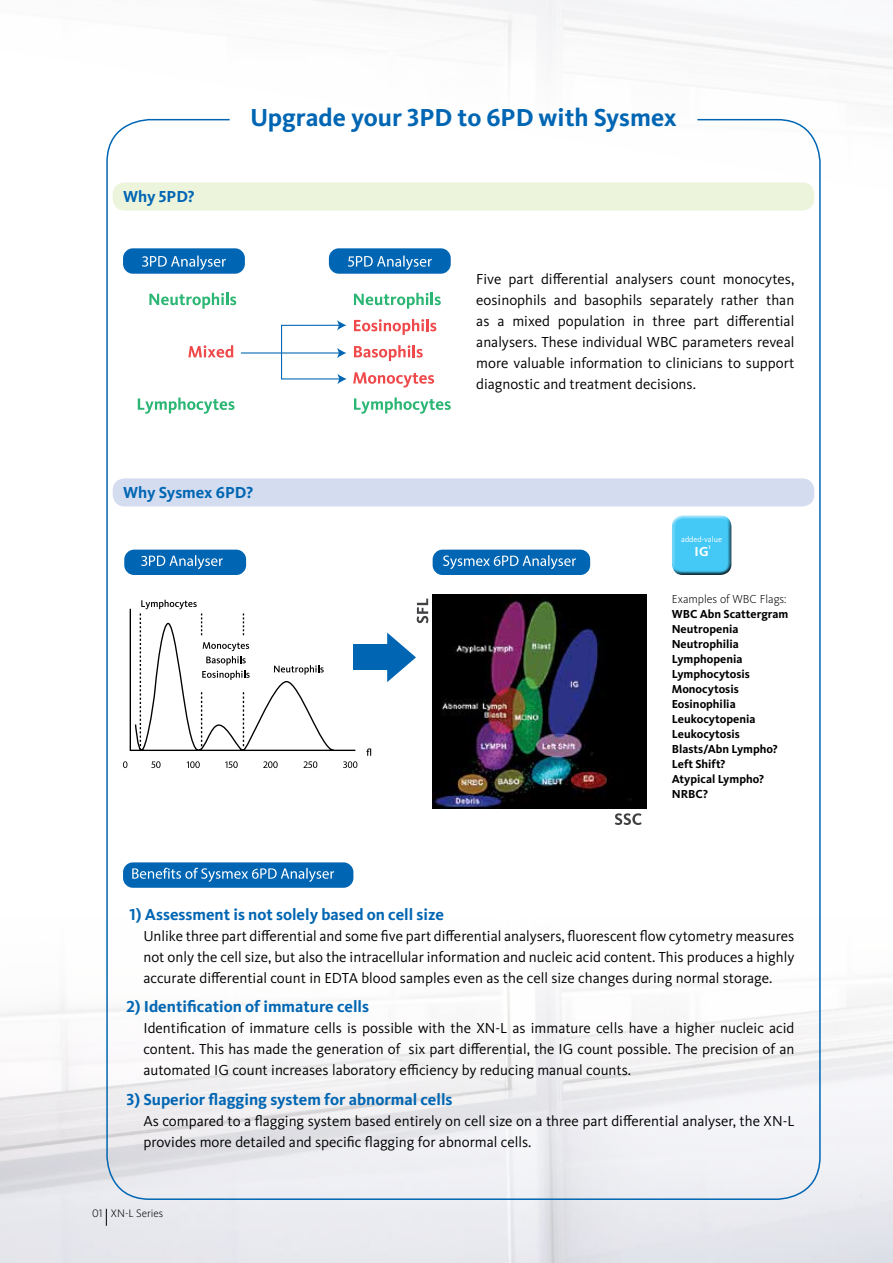
<style>
.page{position:relative;width:893px;height:1263px;background:#fff}
.page>*{position:absolute;margin:0;border:0;box-sizing:border-box;transform-origin:0 0}
.t1{font:700 25.5px "Kievit Pro";color:#0066b3}
.t2{font:700 16.5px "Kievit Pro";color:#0066b3}
.t3{font:15px/21px "Kievit Pro";color:#000;text-align:justify}
.t4{font:700 13.5px "Kievit Pro";color:#fff}
.t5{font:700 12px/15px "Kievit Pro";color:#000}
.t6{font:300 12px "Kievit Pro";color:#000}
.t7{font:300 11.25px "Kievit Pro";color:#000}
.t8{font:8.1px "Kievit Pro";color:#fff}
.t9{font:700 5.4px "Kievit Pro";color:#fff}
</style>
<div class="page">
<img style="left:0;top:685px;width:792px;height:578px">
<img style="left:106px;top:0;width:787px;height:410px">
<img style="left:792px;top:992px;width:101px;height:271px">
<svg style="left:106px;top:1209px;width:1px;height:17px"></svg>
<div style="left:113px;top:182px;width:701px;height:28px;background:#ecf4dc;border-radius:12px"></div>
<div style="left:113px;top:478px;width:701px;height:28px;background:#d4dcf0;border-radius:12px"></div>
<div style="left:123px;top:248px;width:122px;height:26px;background:#0066b3;border-radius:10px"></div>
<svg style="left:142px;top:256px;width:84px;height:14px"></svg>
<div style="left:329px;top:248px;width:122px;height:26px;background:#0066b3;border-radius:10px"></div>
<svg style="left:348px;top:256px;width:84px;height:14px"></svg>
<svg style="left:149px;top:293px;width:87px;height:16px"></svg>
<svg style="left:188px;top:345px;width:45px;height:13px"></svg>
<svg style="left:138px;top:398px;width:97px;height:16px"></svg>
<svg style="left:354px;top:293px;width:87px;height:16px"></svg>
<svg style="left:354px;top:319px;width:82px;height:16px"></svg>
<svg style="left:354px;top:345px;width:69px;height:16px"></svg>
<svg style="left:353px;top:372px;width:81px;height:15px"></svg>
<svg style="left:354px;top:397px;width:97px;height:17px"></svg>
<hr style="left:241px;top:352px;width:99px;height:2px;background:#0066b3">
<svg style="left:337px;top:348px;width:9px;height:10px"></svg>
<div style="left:281px;top:325px;width:60px;height:54px;border:1px solid #0066b3"></div>
<svg style="left:337px;top:374px;width:10px;height:10px"></svg>
<svg style="left:337px;top:320px;width:9px;height:10px"></svg>
<svg style="left:366px;top:748px;width:5px;height:8px"></svg>
<svg style="left:123px;top:761px;width:4px;height:7px"></svg>
<svg style="left:151px;top:761px;width:10px;height:7px"></svg>
<svg style="left:187px;top:761px;width:13px;height:7px"></svg>
<svg style="left:225px;top:761px;width:13px;height:7px"></svg>
<svg style="left:263px;top:761px;width:15px;height:7px"></svg>
<svg style="left:303px;top:761px;width:14px;height:7px"></svg>
<svg style="left:343px;top:761px;width:14px;height:7px"></svg>
<svg style="left:129px;top:600px;width:228px;height:152px"></svg>
<div style="left:124px;top:550px;width:122px;height:25px;background:#0066b3;border-radius:10px"></div>
<svg style="left:141px;top:555px;width:82px;height:14px"></svg>
<div style="left:353px;top:645px;width:41px;height:25px;background:#0066b3"></div>
<svg style="left:387px;top:633px;width:29px;height:49px"></svg>
<svg style="left:417px;top:599px;width:11px;height:24px"></svg>
<svg style="left:615px;top:813px;width:27px;height:12px"></svg>
<div style="left:433px;top:550px;width:157px;height:25px;background:#0066b3;border-radius:10px"></div>
<svg style="left:443px;top:555px;width:133px;height:14px"></svg>
<img style="left:433px;top:594px;width:213px;height:214px">
<div style="left:123px;top:862px;width:230px;height:26px;background:#0066b3;border-radius:10px"></div>
<svg style="left:132px;top:868px;width:202px;height:14px"></svg>
<div style="left:672px;top:513px;width:61px;height:59px;background:#fff;opacity:.75"></div>
<div style="left:672px;top:518px;width:61px;height:58px;background:#000;opacity:.75"></div>
<p class="t2" style="left:123px;top:187px;width:73px">Why 5PD?</p>
<h1 class="t1" style="left:250px;top:102px;width:428px">Upgrade your 3PD to 6PD with Sysmex</h1>
<p class="t3" style="left:476px;top:268px;width:320px">Five part differential analysers count monocytes, eosinophils and basophils separately rather than as a mixed population in three part differential analysers. These individual WBC parameters reveal more valuable information to clinicians to support diagnostic and treatment decisions.</p>
<p class="t2" style="left:123px;top:483px;width:132px">Why Sysmex 6PD?</p>
<p class="t8" style="left:681px;top:535px;width:42px">added-value</p>
<p class="t4" style="left:695px;top:543px;width:15px">IG</p>
<p class="t9" style="left:708px;top:544px;width:4px">1</p>
<p class="t6" style="left:672px;top:592px;width:116px">Examples of WBC Flags:</p>
<p class="t5" style="left:672px;top:607px;width:118px">WBC Abn Scattergram<br>Neutropenia<br>Neutrophilia<br>Lymphopenia<br>Lymphocytosis<br>Monocytosis<br>Eosinophilia<br>Leukocytopenia<br>Leukocytosis<br>Blasts/Abn Lympho?<br>Left Shift?<br>Atypical Lympho?<br>NRBC?</p>
<p class="t2" style="left:130px;top:904px;width:316px">1) Assessment is not solely based on cell size</p>
<p class="t3" style="left:143px;top:925px;width:652px">Unlike three part differential and some five part differential analysers, fluorescent flow cytometry measures not only the cell size, but also the intracellular information and nucleic acid content. This produces a highly accurate differential count in EDTA blood samples even as the cell size changes during normal storage.</p>
<p class="t2" style="left:126px;top:997px;width:244px">2) Identification of immature cells</p>
<p class="t3" style="left:143px;top:1017px;width:652px">Identification of immature cells is possible with the XN-L as immature cells have a higher nucleic acid content. This has made the generation of six part differential, the IG count possible. The precision of an automated IG count increases laboratory efficiency by reducing manual counts.</p>
<p class="t2" style="left:126px;top:1089px;width:328px">3) Superior flagging system for abnormal cells</p>
<p class="t3" style="left:143px;top:1110px;width:652px">As compared to a flagging system based entirely on cell size on a three part differential analyser, the XN-L provides more detailed and specific flagging for abnormal cells.</p>
<p class="t7" style="left:92px;top:1207px;width:73px">01 XN-L Series</p>
</div>
